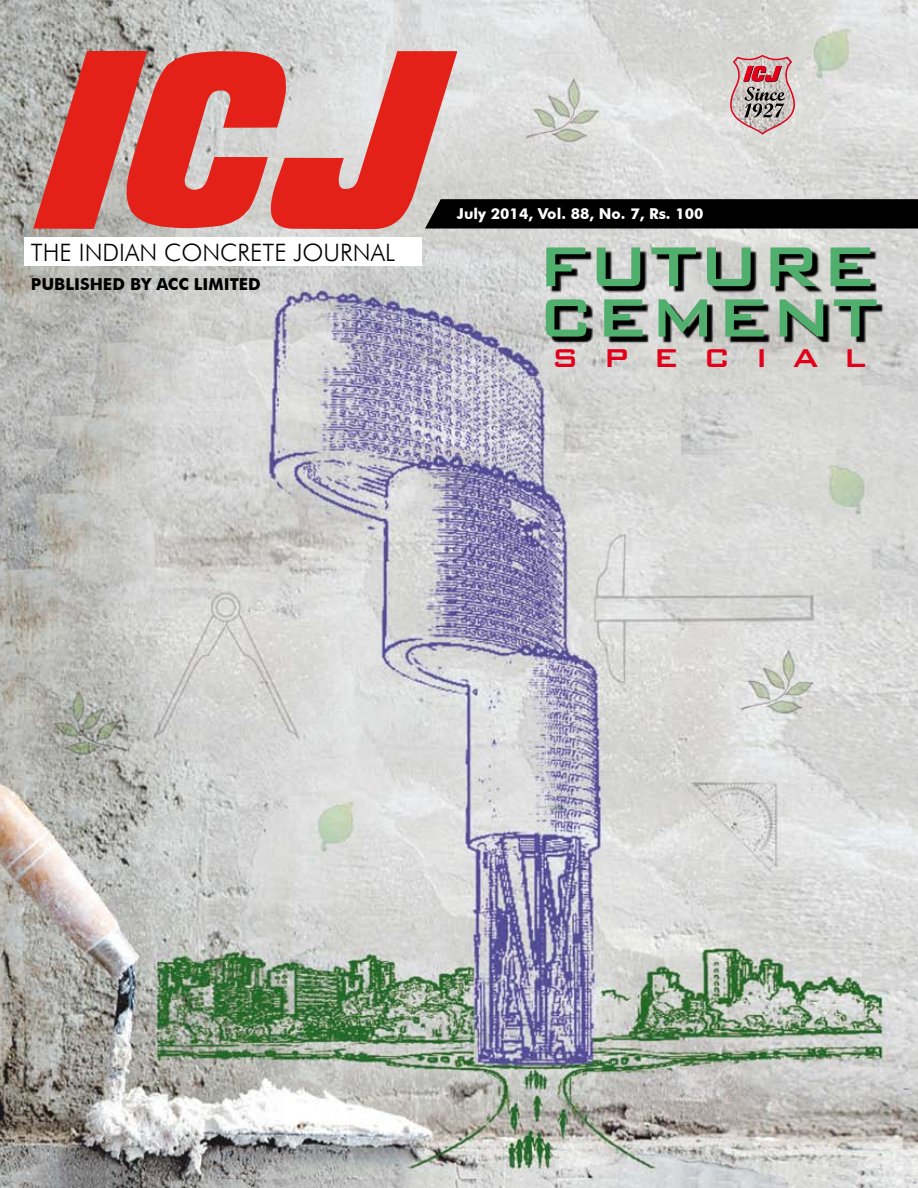
<style>
.page{position:relative;width:918px;height:1188px;background:#fff}
.page>*{position:absolute;margin:0;border:0;box-sizing:border-box;transform-origin:0 0}
.t1{font:500 75px "Bank Gothic BT";color:#50af6c}
.t2{font:500 72px "Bank Gothic BT";color:#50af6c}
.t3{font:500 34.5px "Bank Gothic BT";letter-spacing:.7em;color:#e2001a}
.t4{font:300 24px "Futura BT";color:#000}
.t5{font:700 16.5px "Futura BT";color:#000}
.t6{font:700 15px "Futura BT";color:#fff}
</style>
<div class="page">
<img style="left:0;top:0;width:918px;height:1188px">
<div style="left:24px;top:237px;width:397px;height:28px;background:#fff"></div>
<svg style="left:33px;top:51px;width:885px;height:178px;background:#c58e8a"></svg>
<svg style="left:550px;top:251px;width:328px;height:42px;background:#878786"></svg>
<svg style="left:550px;top:303px;width:334px;height:41px;background:#858583"></svg>
<h3 class="t4" style="left:31px;top:237px;width:365px">THE INDIAN CONCRETE JOURNAL</h3>
<p class="t5" style="left:31px;top:274px;width:231px">PUBLISHED BY ACC LIMITED</p>
<p class="t6" style="left:457px;top:204px;width:248px">July 2014, Vol. 88, No. 7, Rs. 100</p>
<h1 class="t1" style="left:536px;top:225px;width:342px">FUTURE</h1>
<h2 class="t2" style="left:537px;top:278px;width:342px">CEMENT</h2>
<h3 class="t3" style="left:551px;top:339px;width:317px">SPECIAL</h3>
</div>
